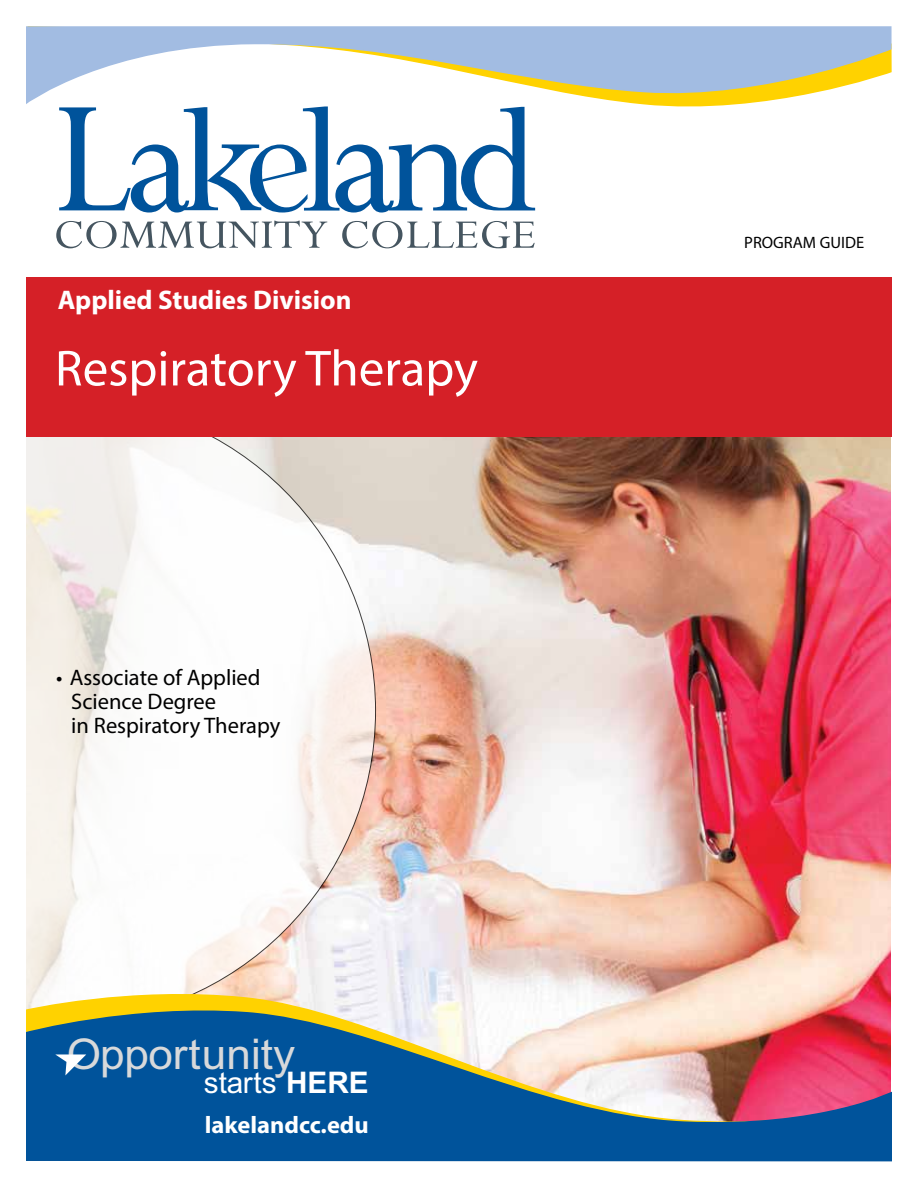
<style>
.page{position:relative;width:918px;height:1188px;background:#fff}
.page>*{position:absolute;margin:0;border:0;box-sizing:border-box;transform-origin:0 0}
.t1{font:51px "Myriad Pro";color:#fff}
.t2{font:42.3px "Arial";color:#d8d9da;scale:1.04 1}
.t3{font:29.7px "Arial";color:#fff}
.t4{font:700 27px "Myriad Pro";color:#fff}
.t5{font:700 24px "Myriad Pro";color:#fff}
.t6{font:22.5px/24px "Myriad Pro";color:#000}
.t7{font:16.5px "Myriad Pro";color:#000}
.s1{font-weight:700}
</style>
<div class="page">
<img style="left:376px;top:437px;width:515px;height:549px">
<svg style="left:26px;top:437px;width:350px;height:549px"></svg>
<div style="left:25px;top:278px;width:867px;height:159px;background:#d52027"></div>
<svg style="left:26px;top:986px;width:865px;height:18px"></svg>
<svg style="left:26px;top:1004px;width:866px;height:158px;background:#5f789b"></svg>
<svg style="left:26px;top:26px;width:866px;height:78px"></svg>
<svg style="left:56px;top:221px;width:271px;height:27px"></svg>
<svg style="left:342px;top:221px;width:193px;height:27px"></svg>
<svg style="left:59px;top:106px;width:476px;height:107px"></svg>
<div style="left:0;top:0;width:26px;height:1168px;background:#fff"></div>
<svg style="left:55px;top:1054px;width:31px;height:21px"></svg>
<p class="t4" style="left:58px;top:282px;width:296px">Applied Studies Division</p>
<h1 class="t1" style="left:55px;top:337px;width:424px">Respiratory Therapy</h1>
<p class="t6" style="left:71px;top:665px;width:211px;text-indent:-15px">• Associate of Applied<br>Science Degree<br>in Respiratory Therapy</p>
<h2 class="t2" style="left:67px;top:1027px;width:221px">Opportunity</h2>
<h3 class="t3" style="left:204px;top:1063px;width:166px">starts <span class="s1">HERE</span></h3>
<p class="t5" style="left:205px;top:1109px;width:165px">lakelandcc.edu</p>
<p class="t7" style="left:744px;top:233px;width:121px">PROGRAM GUIDE</p>
</div>
